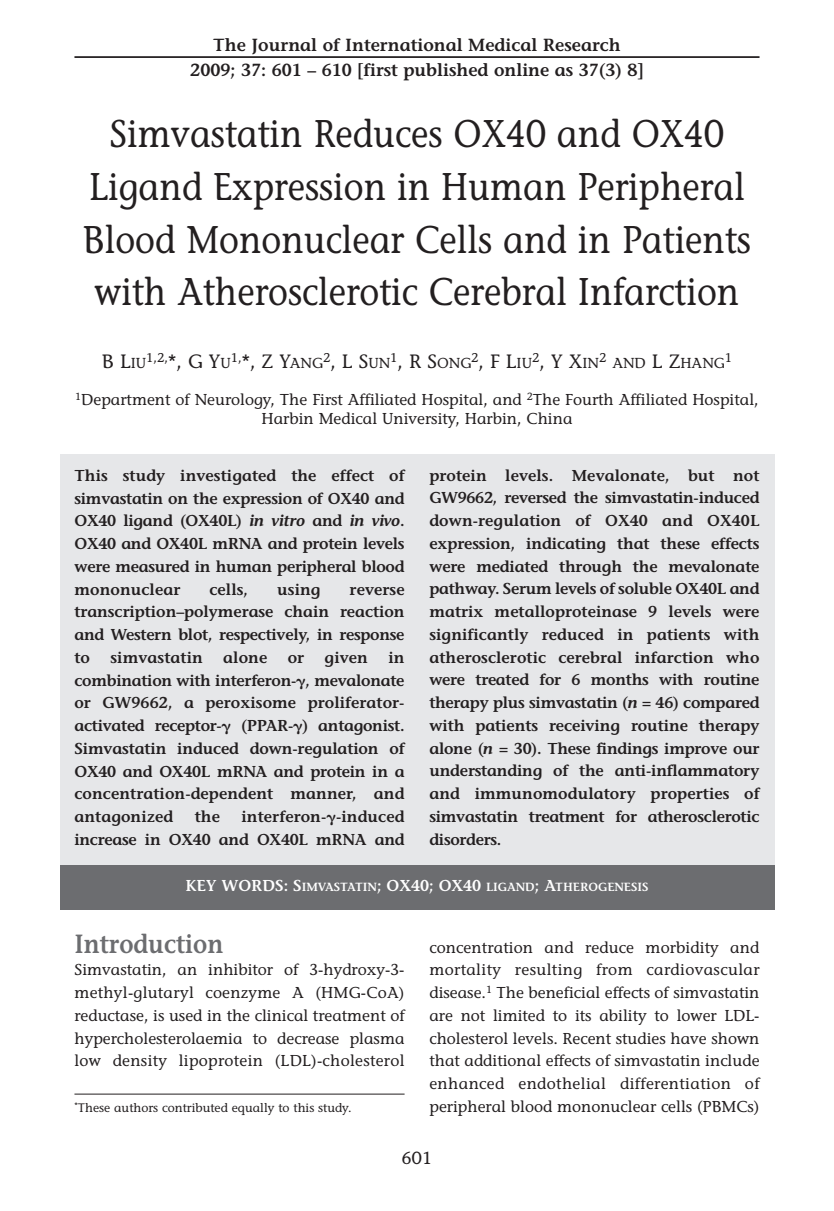
<style>
.page{position:relative;width:834px;height:1211px;background:#fff}
.page>*{position:absolute;margin:0;border:0;box-sizing:border-box;transform-origin:0 0}
.t1{font:38.5px/52.5px "Stone Informal";color:#231f20;text-align:center;scale:.9 1}
.t2{font:600 26.25px "Stone Informal";color:#6c6d70;scale:.9 1}
.t3{font:19.25px "Stone Informal";color:#231f20}
.t4{font:600 17.5px/24.5px "Stone Informal";color:#231f20;text-align:center}
.t5{font:17.5px "Stone Informal";color:#231f20}
.t6{font:600 15.75px/22.8px "Stone Informal";letter-spacing:-.015em;color:#231f20;text-align:justify}
.t7{font:15.75px/22.8px "Stone Informal";color:#231f20;text-align:justify}
.t8{font:600 15.75px "Stone Informal";letter-spacing:.005em;color:#231f20}
.t9{font:12.25px "Stone Informal";color:#231f20}
.t10{font:600 11.9px "Stone Informal";color:#fff}
.s1{font-size:14.35px}
.s2{font-style:italic}
.s3{font-size:15.75px}
.s4{font-family:"Mathematical Pi Four";font-weight:400}
</style>
<div class="page">
<hr style="left:74px;top:56px;width:685px;height:2px;background:#231f20">
<div style="left:60px;top:454px;width:714px;height:422px;background:#e6e7e9"></div>
<div style="left:60px;top:865px;width:714px;height:44px;background:#6c6d70"></div>
<hr style="left:74px;top:1093px;width:330px;height:1px;background:#231f20">
<p class="t4" style="left:190px;top:35px;width:455px">The Journal of International Medical Research<br>2009; 37: 601 – 610 [first published online as 37(3) 8]</p>
<h1 class="t1" style="left:83px;top:112px;width:743px">Simvastatin Reduces OX40 and OX40<br>Ligand Expression in Human Peripheral Blood Mononuclear Cells and in Patients with Atherosclerotic Cerebral Infarction</h1>
<p class="t3" style="left:102px;top:354px;width:631px">B L<span class="s1">IU</span><sup>1,2,</sup>*, G Y<span class="s1">U</span><sup>1,</sup>*, Z Y<span class="s1">ANG</span><sup>2</sup>, L S<span class="s1">UN</span><sup>1</sup>, R S<span class="s1">ONG</span><sup>2</sup>, F L<span class="s1">IU</span><sup>2</sup>, Y X<span class="s1">IN</span><sup>2</sup> <span class="s1">AND</span> L Z<span class="s1">HANG</span><sup>1</sup></p>
<p class="t7" style="left:75px;top:391px;width:684px;line-height:19.2px;text-align:center"><sup>1</sup>Department of Neurology, The First Affiliated Hospital, and <sup>2</sup>The Fourth Affiliated Hospital,<br>Harbin Medical University, Harbin, China</p>
<p class="t6" style="left:429px;top:465px;width:331px">protein levels. Mevalonate, but not GW9662, reversed the simvastatin-induced down-regulation of OX40 and OX40L expression, indicating that these effects were mediated through the mevalonate pathway. Serum levels of soluble OX40L and matrix metalloproteinase 9 levels were significantly reduced in patients with atherosclerotic cerebral infarction who were treated for 6 months with routine therapy plus simvastatin (<span class="s2">n</span> = 46) compared with patients receiving routine therapy alone (<span class="s2">n</span> = 30). These findings improve our understanding of the anti-inflammatory and immunomodulatory properties of simvastatin treatment for atherosclerotic disorders.</p>
<p class="t10" style="left:185px;top:882px;width:464px"><span class="s3">KEY WORDS: S</span>IMVASTATIN<span class="s3">; OX40; OX40</span> LIGAND<span class="s3">; A</span>THEROGENESIS</p>
<h2 class="t2" style="left:74px;top:933px;width:167px">Introduction</h2>
<p class="t7" style="left:74px;top:960px;width:331px">Simvastatin, an inhibitor of 3-hydroxy-3- methyl-glutaryl coenzyme A (HMG-CoA) reductase, is used in the clinical treatment of hypercholesterolaemia to decrease plasma low density lipoprotein (LDL)-cholesterol</p>
<p class="t6" style="left:74px;top:465px;width:331px">This study investigated the effect of simvastatin on the expression of OX40 and OX40 ligand (OX40L) <span class="s2">in vitro</span> and <span class="s2">in vivo</span>.<br>OX40 and OX40L mRNA and protein levels were measured in human peripheral blood mononuclear</p>
<p class="t6" style="left:209px;top:579px;width:40px">cells,</p>
<p class="t6" style="left:277px;top:579px;width:45px">using</p>
<p class="t6" style="left:74px;top:579px;width:331px;text-indent:275px">reverse transcription–polymerase chain reaction and Western blot, respectively, in response to</p>
<p class="t8" style="left:110px;top:651px;width:94px">simvastatin</p>
<p class="t6" style="left:223px;top:647px;width:45px">alone</p>
<p class="t6" style="left:288px;top:647px;width:18px">or</p>
<p class="t6" style="left:324px;top:647px;width:45px">given</p>
<p class="t6" style="left:74px;top:647px;width:331px;text-indent:314px">in combination with interferon-<span class="s4">g</span>, mevalonate or GW9662, a peroxisome proliferator&shy;activated receptor-<span class="s4">g</span> (PPAR-<span class="s4">g</span>) antagonist.<br>Simvastatin induced down-regulation of OX40 and OX40L mRNA and protein in a concentration-dependent manner, and antagonized</p>
<p class="t6" style="left:74px;top:807px;width:331px;text-align:right">interferon-<span class="s4">g</span>-induced<br>increase in OX40 and OX40L mRNA and</p>
<p class="t6" style="left:195px;top:807px;width:27px">the</p>
<p class="t7" style="left:429px;top:937px;width:331px">concentration and reduce morbidity and mortality resulting from cardiovascular disease.<sup>1</sup> The beneficial effects of simvastatin are not limited to its ability to lower LDL&shy;cholesterol levels. Recent studies have shown that additional effects of simvastatin include enhanced endothelial differentiation of peripheral blood mononuclear cells (PBMCs)</p>
<p class="t9" style="left:74px;top:1102px;width:278px"><sup>*</sup>These authors contributed equally to this study.</p>
<p class="t5" style="left:402px;top:1151px;width:32px">601</p>
</div>
